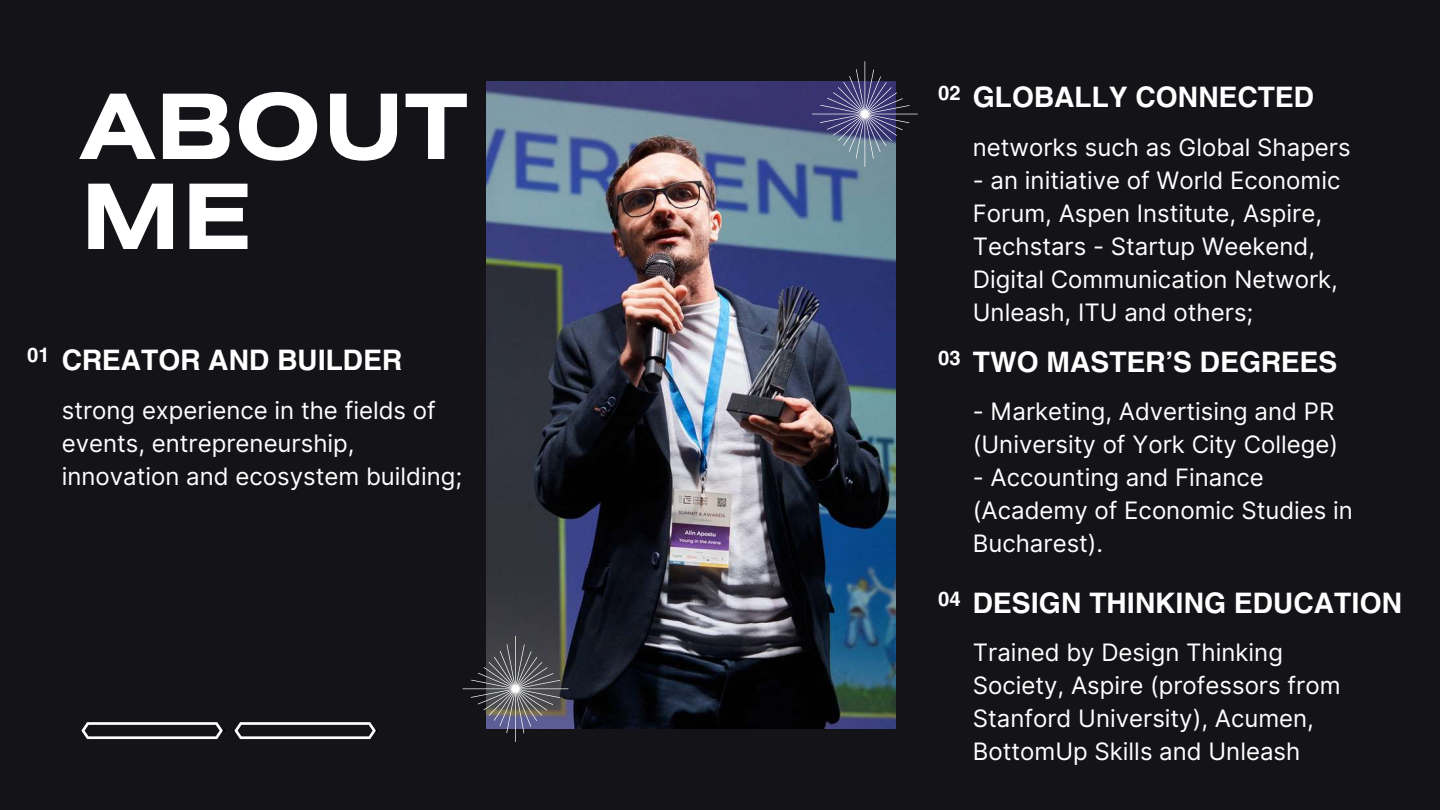
<style>
.page{position:relative;width:1440px;height:810px;background:#141418}
.page>*{position:absolute;margin:0;border:0;box-sizing:border-box;transform-origin:0 0}
.t1{font:700 90px/90px "Helios Ext";letter-spacing:.02em;color:#fff}
.t2{font:700 28px "Helios";color:#fff}
.t3{font:24px/33px "Inter";color:#fff}
.t4{font:700 20px "Helios";color:#fff}
</style>
<div class="page">
<img style="left:487px;top:81px;width:408px;height:648px">
<svg style="left:81px;top:722px;width:143px;height:18px"></svg>
<svg style="left:234px;top:722px;width:143px;height:18px"></svg>
<svg style="left:462px;top:635px;width:107px;height:107px"></svg>
<svg style="left:811px;top:61px;width:107px;height:107px"></svg>
<h1 class="t1" style="left:81px;top:90px;width:387px">ABOUT<br>ME</h1>
<p class="t4" style="left:27px;top:342px;width:24px">01</p>
<p class="t2" style="left:62px;top:342px;width:342px">CREATOR AND BUILDER</p>
<p class="t3" style="left:62px;top:394px;width:402px">strong experience in the fields of events, entrepreneurship, innovation and ecosystem building;</p>
<p class="t4" style="left:938px;top:80px;width:24px">02</p>
<p class="t4" style="left:938px;top:345px;width:24px">03</p>
<p class="t2" style="left:973px;top:80px;width:343px">GLOBALLY CONNECTED</p>
<p class="t3" style="left:973px;top:131px;width:379px">networks such as Global Shapers</p>
<p class="t3" style="left:973px;top:164px;width:369px">- an initiative of World Economic<br>Forum, Aspen Institute, Aspire,<br>Techstars - Startup Weekend,<br>Digital Communication Network,<br>Unleash, ITU and others;</p>
<p class="t2" style="left:973px;top:345px;width:366px">TWO MASTER’S DEGREES</p>
<p class="t3" style="left:973px;top:395px;width:367px">- Marketing, Advertising and PR (University of York City College)</p>
<p class="t3" style="left:973px;top:461px;width:382px">- Accounting and Finance (Academy of Economic Studies in<br>Bucharest).</p>
<p class="t2" style="left:938px;top:585px;width:466px"><sup>04</sup> DESIGN THINKING EDUCATION</p>
<p class="t3" style="left:973px;top:636px;width:369px">Trained by Design Thinking<br>Society, Aspire (professors from<br>Stanford University), Acumen,<br>BottomUp Skills and Unleash</p>
</div>
